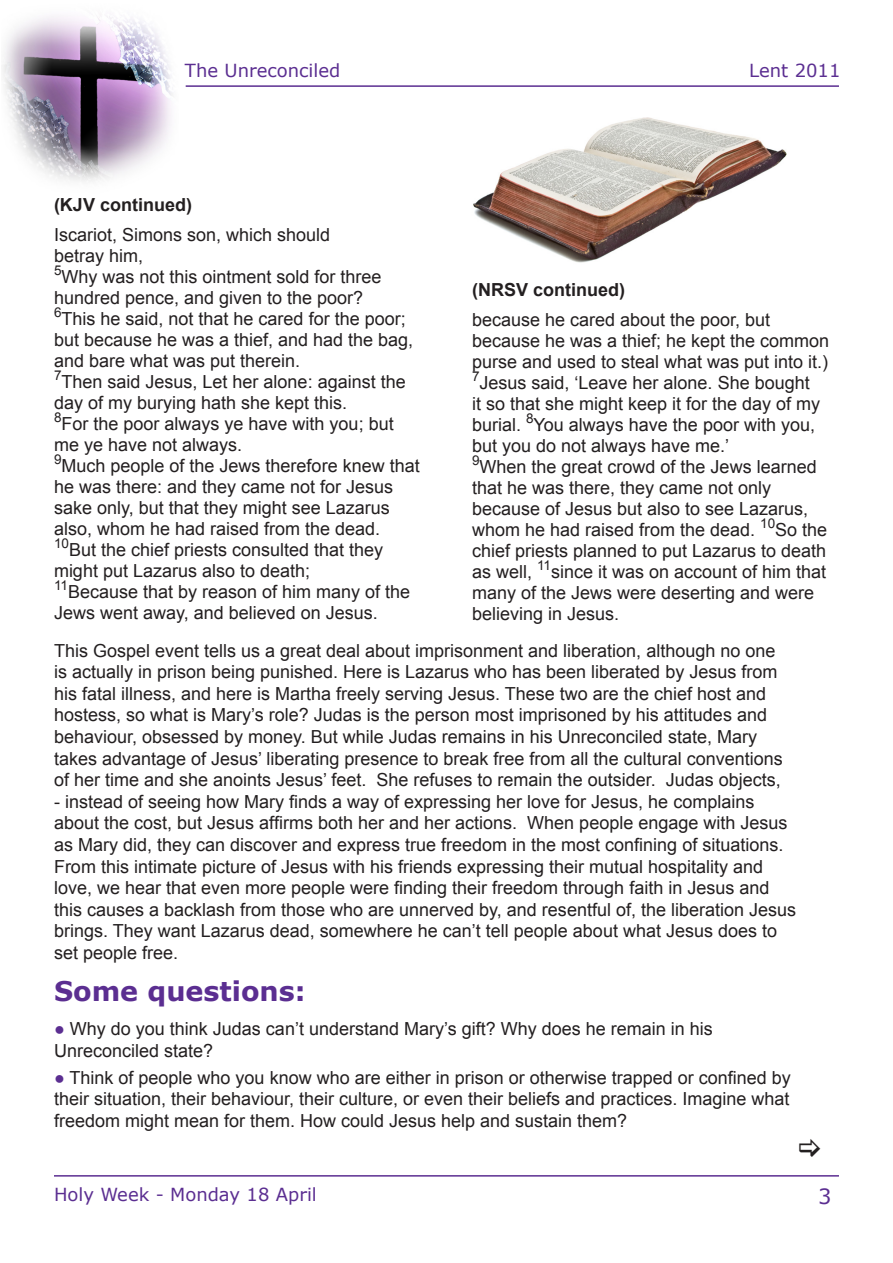
<style>
.page{position:relative;width:893px;height:1263px;background:#fff}
.page>*{position:absolute;margin:0;border:0;box-sizing:border-box;transform-origin:0 0}
.t1{font:700 27px "Verdana";color:#5b2e91}
.t2{font:21px "Verdana";color:#5b2e91}
.t3{font:18px/21px "Arial";color:#231f20}
.t4{font:18px "Verdana";color:#5b2e91}
.t5{font:700 18px "Arial";color:#231f20}
.s1{color:#5b2e91}
</style>
<div class="page">
<img style="left:473px;top:117px;width:314px;height:146px">
<img style="left:2px;top:16px;width:171px;height:166px">
<hr style="left:186px;top:85px;width:653px;height:2px;background:#5b2e91">
<hr style="left:54px;top:1175px;width:785px;height:1px;background:#5b2e91">
<p class="t4" style="left:185px;top:58px;width:157px">The Unreconciled</p>
<p class="t4" style="left:749px;top:58px;width:93px">Lent 2011</p>
<p class="t5" style="left:54px;top:192px;width:140px">(KJV continued)</p>
<p class="t3" style="left:54px;top:224px;width:278px">Iscariot, Simons son, which should</p>
<p class="t3" style="left:54px;top:245px;width:91px">betray him,</p>
<p class="t3" style="left:54px;top:266px;width:329px"><sup>5</sup>Why was not this ointment sold for three</p>
<p class="t3" style="left:54px;top:287px;width:311px">hundred pence, and given to the poor?</p>
<p class="t3" style="left:54px;top:308px;width:361px"><sup>6</sup>This he said, not that he cared for the poor; but because he was a thief, and had the bag, and bare what was put therein.</p>
<p class="t3" style="left:54px;top:371px;width:353px"><sup>7</sup>Then said Jesus, Let her alone: against the day of my burying hath she kept this.</p>
<p class="t3" style="left:54px;top:413px;width:341px"><sup>8</sup>For the poor always ye have with you; but me ye have not always.</p>
<p class="t3" style="left:54px;top:455px;width:367px"><sup>9</sup>Much people of the Jews therefore knew that he was there: and they came not for Jesus sake only, but that they might see Lazarus also, whom he had raised from the dead.</p>
<p class="t3" style="left:54px;top:539px;width:331px"><sup>10</sup>But the chief priests consulted that they might put Lazarus also to death;</p>
<p class="t3" style="left:54px;top:581px;width:358px"><sup>11</sup>Because that by reason of him many of the<br>Jews went away, and believed on Jesus.</p>
<p class="t3" style="left:54px;top:640px;width:730px;line-height:21.6px">This Gospel event tells us a great deal about imprisonment and liberation, although no one is actually in prison being punished. Here is Lazarus who has been liberated by Jesus from his fatal illness, and here is Martha freely serving Jesus. These two are the chief host and hostess, so what is Mary’s role? Judas is the person most imprisoned by his attitudes and behaviour, obsessed by money. But while Judas remains in his Unreconciled state, Mary takes advantage of Jesus’ liberating presence to break free from all the cultural conventions of her time and she anoints Jesus’ feet. She refuses to remain the outsider. Judas objects,</p>
<p class="t3" style="left:54px;top:791px;width:744px;line-height:21.6px">- instead of seeing how Mary finds a way of expressing her love for Jesus, he complains about the cost, but Jesus affirms both her and her actions. When people engage with Jesus as Mary did, they can discover and express true freedom in the most confining of situations.<br>From this intimate picture of Jesus with his friends expressing their mutual hospitality and love, we hear that even more people were finding their freedom through faith in Jesus and this causes a backlash from those who are unnerved by, and resentful of, the liberation Jesus brings. They want Lazarus dead, somewhere he can’t tell people about what Jesus does to set people free.</p>
<p class="t5" style="left:472px;top:277px;width:154px">(NRSV continued)</p>
<p class="t3" style="left:472px;top:309px;width:300px">because he cared about the poor, but</p>
<p class="t3" style="left:472px;top:330px;width:359px">because he was a thief; he kept the common purse and used to steal what was put into it.)<br><sup>7</sup>Jesus said, ‘Leave her alone. She bought<br>it so that she might keep it for the day of my burial. <sup>8</sup>You always have the poor with you, but you do not always have me.’</p>
<p class="t3" style="left:472px;top:456px;width:346px"><sup>9</sup>When the great crowd of the Jews learned that he was there, they came not only</p>
<p class="t3" style="left:472px;top:498px;width:357px">because of Jesus but also to see Lazarus, whom he had raised from the dead. <sup>10</sup>So the chief priests planned to put Lazarus to death as well, <sup>11</sup>since it was on account of him that many of the Jews were deserting and were believing in Jesus.</p>
<p class="t1" style="left:54px;top:973px;width:253px">Some questions:</p>
<p class="t3" style="left:54px;top:1018px;width:660px"><span class="s1">●</span> Why do you think Judas can’t understand Mary’s gift? Why does he remain in his</p>
<p class="t3" style="left:54px;top:1040px;width:161px">Unreconciled state?</p>
<p class="t3" style="left:54px;top:1067px;width:738px;line-height:21.6px;text-align:justify"><span class="s1">●</span> Think of people who you know who are either in prison or otherwise trapped or confined by their situation, their behaviour, their culture, or even their beliefs and practices. Imagine what freedom might mean for them. How could Jesus help and sustain them?</p>
<p class="t4" style="left:54px;top:1181px;width:264px">Holy Week - Monday 18 April</p>
<p class="t2" style="left:818px;top:1182px;width:15px">3</p>
</div>
